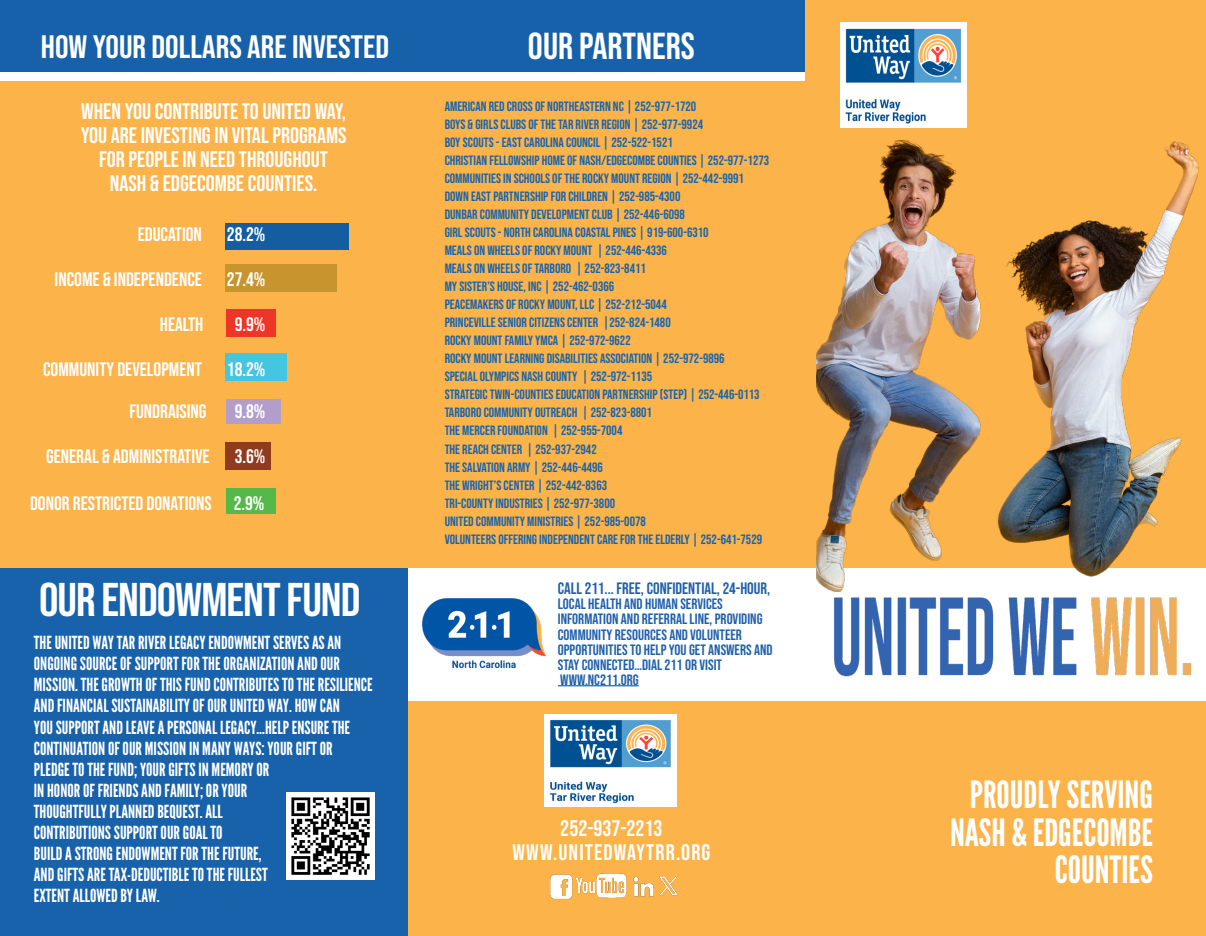
<style>
.page{position:relative;width:1206px;height:936px;background:#fff}
.page>*{position:absolute;margin:0;border:0;box-sizing:border-box;transform-origin:0 0}
.Bullet_Points{font:47.25px "Bebas Neue";letter-spacing:-.02em;color:#fff}
.t1{font:37.5px/37.5px "League Gothic";color:#fff;text-align:right}
.Bullet_Points-2{font:37.5px "Bebas Neue";color:#fff}
.Bullet_Points-3{font:32.4px "Bebas Neue";color:#fff;scale:1.04 1}
.Bullet_Points-4{font:22.5px/24px "Bebas Neue";color:#fff;text-align:center}
.Bullet_Points-5{font:22.5px "Bebas Neue";letter-spacing:.05em;color:#fff}
.Bullet_Points-6{font:19.5px "Bebas Neue";color:#fff}
.Bullet_Points-7{font:18px/21px "League Gothic";color:#fff}
.t2{font:16.5px "Bebas Neue";color:#1f60ab}
.t3{font:15px/15px "Bebas Neue";color:#1f60ab}
.Bullet_Points-8{font:13.5px "Bebas Neue";color:#1863ac}
</style>
<div class="page">
<div style="left:0;top:0;width:805px;height:72px;background:#1761aa"></div>
<div style="left:0;top:81px;width:1205px;height:854px;background:#fcb34a"></div>
<div style="left:225px;top:265px;width:111px;height:27px;background:#c8942d"></div>
<img style="left:544px;top:714px;width:132px;height:92px">
<div style="left:225px;top:353px;width:62px;height:27px;background:#44c5e0"></div>
<div style="left:402px;top:568px;width:803px;height:133px;background:#fff"></div>
<div style="left:226px;top:488px;width:50px;height:25px;background:#55b949"></div>
<div style="left:225px;top:399px;width:55px;height:25px;background:#b39ecb"></div>
<div style="left:225px;top:442px;width:45px;height:28px;background:#903a1e"></div>
<div style="left:226px;top:309px;width:50px;height:27px;background:#ee3527"></div>
<div style="left:226px;top:223px;width:123px;height:26px;background:#155da1"></div>
<img style="left:422px;top:598px;width:123px;height:69px">
<hr style="left:557px;top:684px;width:81px;height:2px;background:#1f60ab">
<div style="left:0;top:568px;width:407px;height:367px;background:#1762ab"></div>
<img style="left:829px;top:590px;width:363px;height:87px">
<div style="left:805px;top:0;width:400px;height:130px;background:#fcb34a"></div>
<img style="left:816px;top:140px;width:381px;height:450px">
<img style="left:840px;top:22px;width:126px;height:105px">
<img style="left:287px;top:792px;width:87px;height:86px">
<img style="left:550px;top:873px;width:128px;height:26px">
<p class="Bullet_Points-3" style="left:41px;top:28px;width:336px">HOW YOUR DOLLARS ARE INVESTED</p>
<p class="Bullet_Points-4" style="left:81px;top:99px;width:267px">WHEN YOU CONTRIBUTE TO UNITED WAY,<br>YOU ARE INVESTING IN VITAL PROGRAMS<br>FOR PEOPLE IN NEED THROUGHOUT<br>NASH &amp; EDGECOMBE COUNTIES.</p>
<p class="Bullet_Points-6" style="left:138px;top:223px;width:66px">EDUCATION</p>
<p class="Bullet_Points-6" style="left:227px;top:223px;width:40px">28.2%</p>
<p class="Bullet_Points-6" style="left:55px;top:268px;width:149px">INCOME &amp; INDEPENDENCE</p>
<p class="Bullet_Points-6" style="left:227px;top:268px;width:40px">27.4%</p>
<p class="Bullet_Points-6" style="left:160px;top:313px;width:45px">HEALTH</p>
<p class="Bullet_Points-6" style="left:235px;top:313px;width:32px">9.9%</p>
<p class="Bullet_Points-6" style="left:43px;top:358px;width:160px">COMMUNITY DEVELOPMENT</p>
<p class="Bullet_Points-6" style="left:227px;top:358px;width:40px">18.2%</p>
<p class="Bullet_Points-6" style="left:129px;top:400px;width:79px">FUNDRAISING</p>
<p class="Bullet_Points-6" style="left:235px;top:400px;width:32px">9.8%</p>
<p class="Bullet_Points-6" style="left:46px;top:445px;width:165px">GENERAL &amp; ADMINISTRATIVE</p>
<p class="Bullet_Points-6" style="left:235px;top:445px;width:32px">3.6%</p>
<p class="Bullet_Points-6" style="left:30px;top:491px;width:236px">DONOR RESTRICTED DONATIONS 2.9%</p>
<p class="Bullet_Points" style="left:39px;top:573px;width:323px">OUR ENDOWMENT FUND</p>
<p class="Bullet_Points-7" style="left:34px;top:632px;width:340px">THE UNITED WAY TAR RIVER LEGACY ENDOWMENT SERVES AS AN ONGOING SOURCE OF SUPPORT FOR THE ORGANIZATION AND OUR MISSION. THE GROWTH OF THIS FUND CONTRIBUTES TO THE RESILIENCE AND FINANCIAL SUSTAINABILITY OF OUR UNITED WAY. HOW CAN<br>YOU SUPPORT AND LEAVE A PERSONAL LEGACY…HELP ENSURE THE CONTINUATION OF OUR MISSION IN MANY WAYS: YOUR GIFT OR PLEDGE TO THE FUND; YOUR GIFTS IN MEMORY OR<br>IN HONOR OF FRIENDS AND FAMILY; OR YOUR<br>THOUGHTFULLY PLANNED BEQUEST. ALL</p>
<p class="Bullet_Points-7" style="left:34px;top:821px;width:235px">CONTRIBUTIONS SUPPORT OUR GOAL TO<br>BUILD A STRONG ENDOWMENT FOR THE FUTURE, AND GIFTS ARE TAX-DEDUCTIBLE TO THE FULLEST EXTENT ALLOWED BY LAW.</p>
<p class="Bullet_Points-2" style="left:528px;top:25px;width:168px">OUR PARTNERS</p>
<p class="Bullet_Points-8" style="left:444px;top:99px;width:253px">AMERICAN RED CROSS OF NORTHEASTERN NC | 252-977-1720</p>
<p class="Bullet_Points-8" style="left:444px;top:117px;width:260px">BOYS &amp; GIRLS CLUBS OF THE TAR RIVER REGION | 252-977-9924</p>
<p class="Bullet_Points-8" style="left:444px;top:135px;width:229px">BOY SCOUTS - EAST CAROLINA COUNCIL | 252-522-1521</p>
<p class="Bullet_Points-8" style="left:444px;top:153px;width:326px">CHRISTIAN FELLOWSHIP HOME OF NASH/EDGECOMBE COUNTIES | 252-977-1273</p>
<p class="Bullet_Points-8" style="left:444px;top:171px;width:301px">COMMUNITIES IN SCHOOLS OF THE ROCKY MOUNT REGION | 252-442-9991</p>
<p class="Bullet_Points-8" style="left:444px;top:189px;width:237px">DOWN EAST PARTNERSHIP FOR CHILDREN | 252-985-4300</p>
<p class="Bullet_Points-8" style="left:444px;top:207px;width:242px">DUNBAR COMMUNITY DEVELOPMENT CLUB | 252-446-6098</p>
<p class="Bullet_Points-8" style="left:444px;top:225px;width:265px">GIRL SCOUTS - NORTH CAROLINA COASTAL PINES | 919-600-6310</p>
<p class="Bullet_Points-8" style="left:444px;top:243px;width:224px">MEALS ON WHEELS OF ROCKY MOUNT | 252-446-4336</p>
<p class="Bullet_Points-8" style="left:444px;top:261px;width:203px">MEALS ON WHEELS OF TARBORO | 252-823-8411</p>
<p class="Bullet_Points-8" style="left:444px;top:279px;width:171px">MY SISTER’S HOUSE, INC | 252-462-0366</p>
<p class="Bullet_Points-8" style="left:444px;top:297px;width:223px">PEACEMAKERS OF ROCKY MOUNT, LLC | 252-212-5044</p>
<p class="Bullet_Points-8" style="left:444px;top:315px;width:227px">PRINCEVILLE SENIOR CITIZENS CENTER |252-824-1480</p>
<p class="Bullet_Points-8" style="left:444px;top:333px;width:187px">ROCKY MOUNT FAMILY YMCA | 252-972-9622</p>
<p class="Bullet_Points-8" style="left:444px;top:351px;width:281px">ROCKY MOUNT LEARNING DISABILITIES ASSOCIATION | 252-972-9896</p>
<p class="Bullet_Points-8" style="left:444px;top:369px;width:209px">SPECIAL OLYMPICS NASH COUNTY | 252-972-1135</p>
<p class="Bullet_Points-8" style="left:444px;top:387px;width:316px">STRATEGIC TWIN-COUNTIES EDUCATION PARTNERSHIP (STEP) | 252-446-0113</p>
<p class="Bullet_Points-8" style="left:444px;top:405px;width:209px">TARBORO COMMUNITY OUTREACH | 252-823-8801</p>
<p class="Bullet_Points-8" style="left:444px;top:423px;width:179px">THE MERCER FOUNDATION | 252-955-7004</p>
<p class="Bullet_Points-8" style="left:444px;top:441px;width:153px">THE REACH CENTER | 252-937-2942</p>
<p class="Bullet_Points-8" style="left:444px;top:459px;width:160px">THE SALVATION ARMY | 252-446-4496</p>
<p class="Bullet_Points-8" style="left:444px;top:477px;width:164px">THE WRIGHT’S CENTER | 252-442-8363</p>
<p class="Bullet_Points-8" style="left:444px;top:495px;width:172px">TRI-COUNTY INDUSTRIES | 252-977-3800</p>
<p class="Bullet_Points-8" style="left:444px;top:513px;width:203px">UNITED COMMUNITY MINISTRIES | 252-985-0078</p>
<p class="Bullet_Points-8" style="left:444px;top:531px;width:319px">VOLUNTEERS OFFERING INDEPENDENT CARE FOR THE ELDERLY | 252-641-7529</p>
<p class="t2" style="left:557px;top:579px;width:214px">CALL 211... FREE, CONFIDENTIAL, 24-HOUR,</p>
<p class="t3" style="left:557px;top:596px;width:216px">LOCAL HEALTH AND HUMAN SERVICES INFORMATION AND REFERRAL LINE, PROVIDING COMMUNITY RESOURCES AND VOLUNTEER OPPORTUNITIES TO HELP YOU GET ANSWERS AND STAY CONNECTED…DIAL 211 OR VISIT WWW.NC211.ORG</p>
<p class="Bullet_Points-4" style="left:560px;top:815px;width:104px">252-937-2213</p>
<p class="Bullet_Points-5" style="left:512px;top:839px;width:199px">WWW.UNITEDWAYTRR.ORG</p>
<p class="t1" style="left:949px;top:776px;width:204px">PROUDLY SERVING<br>NASH &amp; EDGECOMBE<br>COUNTIES</p>
</div>
